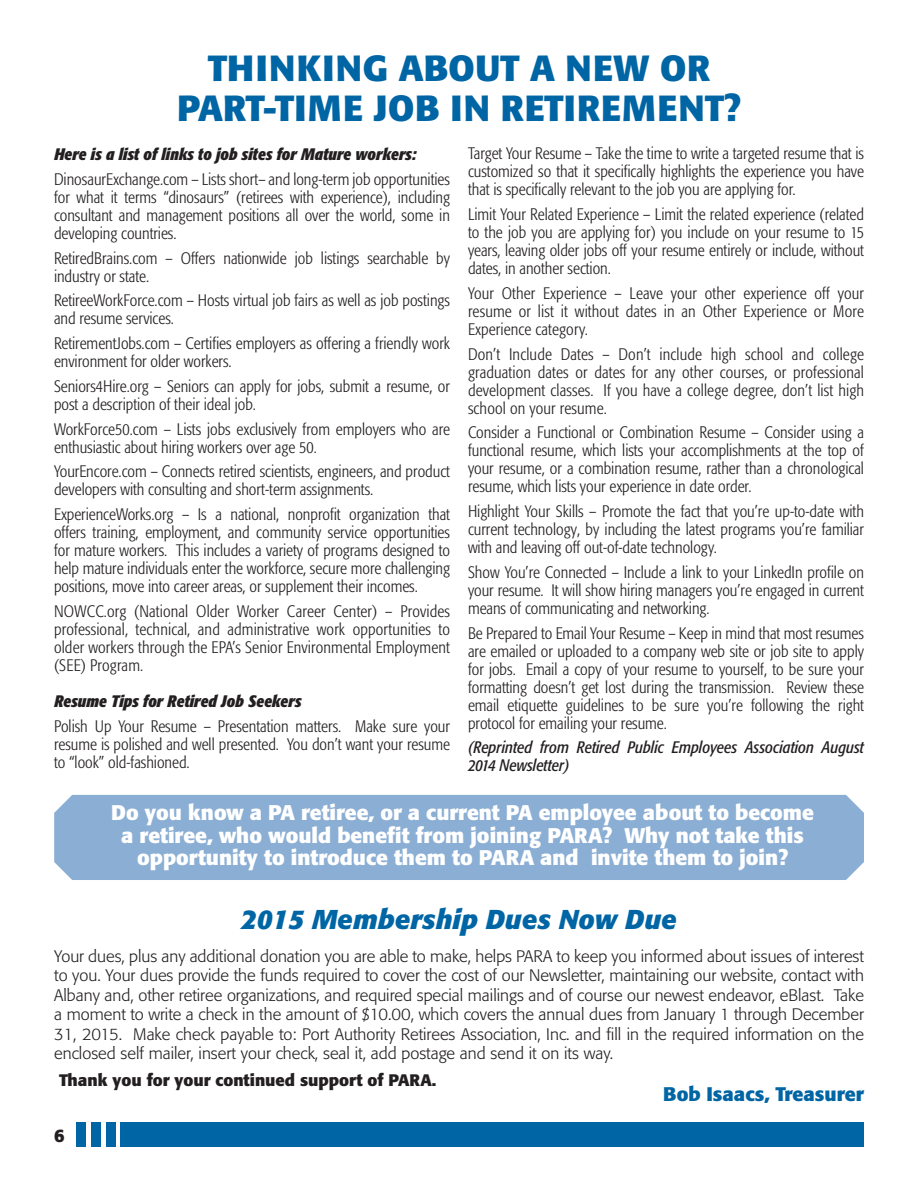
<style>
.page{position:relative;width:918px;height:1188px;background:#fff}
.page>*{position:absolute;margin:0;border:0;box-sizing:border-box;transform-origin:0 0}
.t1{font:700 36px/40.5px "Formata";letter-spacing:.02em;color:#0065a4;text-align:center}
.t2{font:italic 700 27px "Formata";color:#0065a4}
.t3{font:700 21px/22.5px "Formata";color:#fff;text-align:center}
.t4{font:700 19.5px "Formata";color:#0065a4}
.t5{font:700 18px "Formata";color:#231f20}
.t6{font:300 condensed 16.5px/18px "Formata";color:#231f20;text-align:justify}
.t7{font:300 16.5px/19.5px "Formata";color:#231f20;text-align:justify}
.t8{font:italic 700 condensed 16.5px "Formata";color:#231f20}
.t9{font:italic condensed 16.5px/18px "Formata";color:#231f20}
.t10{font:700 16.5px "Formata";color:#231f20}
</style>
<div class="page">
<div style="left:106px;top:1122px;width:10px;height:25px;background:#0065a4"></div>
<div style="left:91px;top:1122px;width:10px;height:25px;background:#0065a4"></div>
<div style="left:76px;top:1122px;width:10px;height:25px;background:#0065a4"></div>
<div style="left:121px;top:1122px;width:743px;height:25px;background:#0065a4"></div>
<div style="left:54px;top:795px;width:810px;height:85px;background:#8baed4"></div>
<h1 class="t1" style="left:177px;top:48px;width:565px">THINKING ABOUT A NEW OR<br>PART-TIME JOB IN RETIREMENT?</h1>
<p class="t8" style="left:54px;top:144px;width:364px">Here is a list of links to job sites for Mature workers:</p>
<p class="t6" style="left:54px;top:170px;width:397px">DinosaurExchange.com – Lists short– and long-term job opportunities for what it terms “dinosaurs” (retirees with experience), including consultant and management positions all over the world, some in developing countries.</p>
<p class="t6" style="left:54px;top:249px;width:398px">RetiredBrains.com – Offers nationwide job listings searchable by industry or state.</p>
<p class="t6" style="left:54px;top:292px;width:397px">RetireeWorkForce.com – Hosts virtual job fairs as well as job postings and resume services.</p>
<p class="t6" style="left:54px;top:335px;width:398px">RetirementJobs.com – Certifies employers as offering a friendly work environment for older workers.</p>
<p class="t6" style="left:54px;top:377px;width:397px">Seniors4Hire.org – Seniors can apply for jobs, submit a resume, or post a description of their ideal job.</p>
<p class="t6" style="left:54px;top:420px;width:398px">WorkForce50.com – Lists jobs exclusively from employers who are enthusiastic about hiring workers over age 50.</p>
<p class="t6" style="left:54px;top:463px;width:397px">YourEncore.com – Connects retired scientists, engineers, and product developers with consulting and short-term assignments.</p>
<p class="t6" style="left:54px;top:506px;width:398px">ExperienceWorks.org – Is a national, nonprofit organization that offers training, employment, and community service opportunities for mature workers. This includes a variety of programs designed to help mature individuals enter the workforce, secure more challenging positions, move into career areas, or supplement their incomes.</p>
<p class="t6" style="left:54px;top:602px;width:398px">NOWCC.org (National Older Worker Career Center) – Provides professional, technical, and administrative work opportunities to older workers through the EPA’s Senior Environmental Employment (SEE) Program.</p>
<p class="t8" style="left:54px;top:691px;width:249px">Resume Tips for Retired Job Seekers</p>
<p class="t6" style="left:54px;top:717px;width:397px">Polish Up Your Resume – Presentation matters. Make sure your resume is polished and well presented. You don’t want your resume to “look” old-fashioned.</p>
<p class="t6" style="left:468px;top:145px;width:397px">Target Your Resume – Take the time to write a targeted resume that is customized so that it specifically highlights the experience you have that is specifically relevant to the job you are applying for.</p>
<p class="t6" style="left:468px;top:206px;width:398px">Limit Your Related Experience – Limit the related experience (related to the job you are applying for) you include on your resume to 15 years, leaving older jobs off your resume entirely or include, without dates, in another section.</p>
<p class="t6" style="left:468px;top:284px;width:398px">Your Other Experience – Leave your other experience off your resume or list it without dates in an Other Experience or More Experience category.</p>
<p class="t6" style="left:468px;top:345px;width:397px">Don’t Include Dates – Don’t include high school and college graduation dates or dates for any other courses, or professional development classes. If you have a college degree, don’t list high school on your resume.</p>
<p class="t6" style="left:468px;top:424px;width:398px">Consider a Functional or Combination Resume – Consider using a functional resume, which lists your accomplishments at the top of your resume, or a combination resume, rather than a chronological resume, which lists your experience in date order.</p>
<p class="t6" style="left:468px;top:503px;width:397px">Highlight Your Skills – Promote the fact that you’re up-to-date with current technology, by including the latest programs you’re familiar with and leaving off out-of-date technology.</p>
<p class="t6" style="left:468px;top:563px;width:398px">Show You’re Connected – Include a link to your LinkedIn profile on your resume. It will show hiring managers you’re engaged in current means of communicating and networking.</p>
<p class="t6" style="left:468px;top:624px;width:398px">Be Prepared to Email Your Resume – Keep in mind that most resumes are emailed or uploaded to a company web site or job site to apply for jobs. Email a copy of your resume to yourself, to be sure your formatting doesn’t get lost during the transmission. Review these email etiquette guidelines to be sure you’re following the right protocol for emailing your resume.</p>
<p class="t9" style="left:468px;top:739px;width:398px">(Reprinted from Retired Public Employees Association August<br>2014 Newsletter)</p>
<p class="t3" style="left:111px;top:801px;width:704px">Do you know a PA retiree, or a current PA employee about to become a retiree, who would benefit from joining PARA? Why not take this opportunity to introduce them to PARA and invite them to join?</p>
<h2 class="t2" style="left:241px;top:903px;width:437px">2015 Membership Dues Now Due</h2>
<p class="t7" style="left:54px;top:946px;width:811px">Your dues, plus any additional donation you are able to make, helps PARA to keep you informed about issues of interest to you. Your dues provide the funds required to cover the cost of our Newsletter, maintaining our website, contact with Albany and, other retiree organizations, and required special mailings and of course our newest endeavor, eBlast. Take a moment to write a check in the amount of $10.00, which covers the annual dues from January 1 through December 31, 2015. Make check payable to: Port Authority Retirees Association, Inc. and fill in the required information on the enclosed self mailer, insert your check, seal it, add postage and send it on its way.</p>
<p class="t10" style="left:59px;top:1070px;width:379px">Thank you for your continued support of PARA.</p>
<p class="t4" style="left:663px;top:1082px;width:202px">Bob Isaacs, Treasurer</p>
<p class="t5" style="left:54px;top:1124px;width:12px">6</p>
</div>
